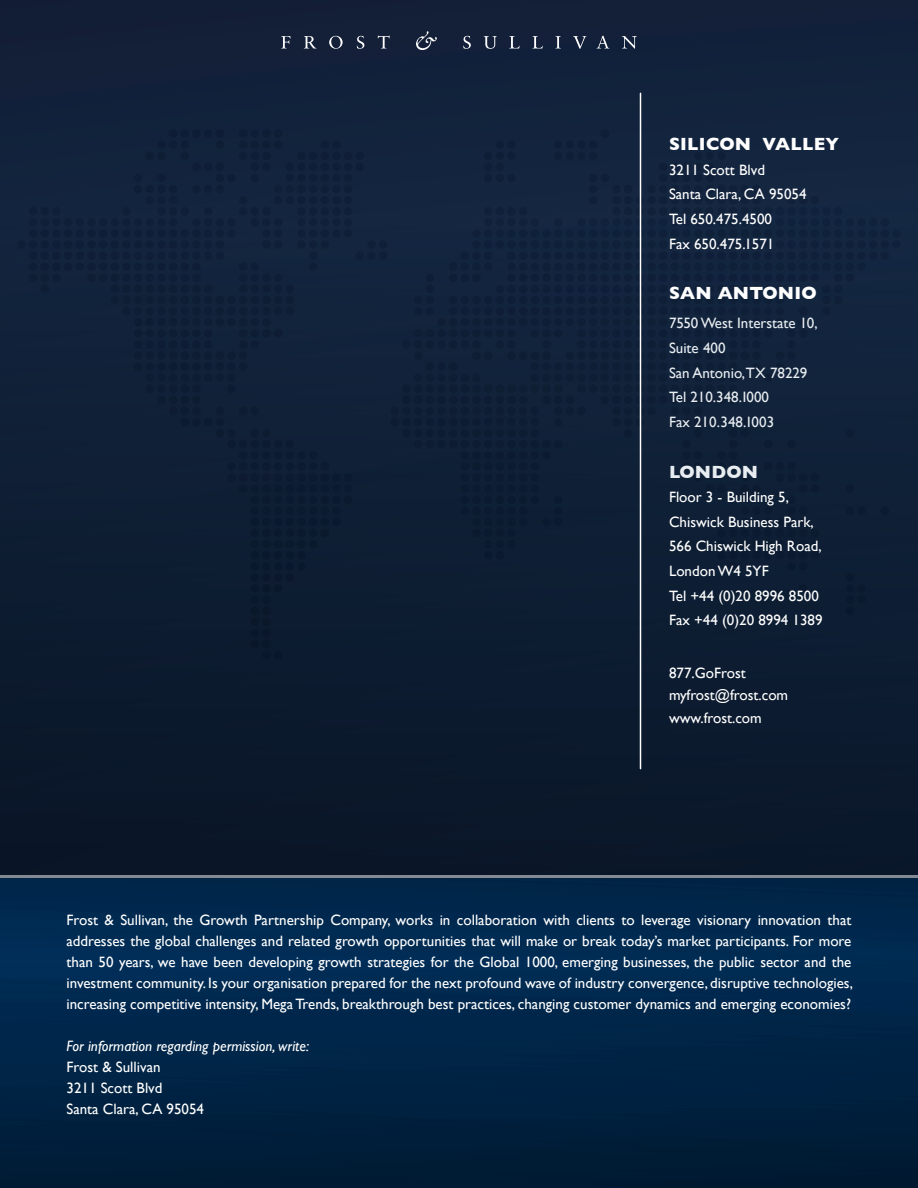
<style>
.page{position:relative;width:918px;height:1188px;background:#fff}
.page>*{position:absolute;margin:0;border:0;box-sizing:border-box;transform-origin:0 0}
.t1{font:700 18px "Gill Sans";letter-spacing:.015em;color:#fff}
.t2{font:700 18px "Gill Sans";color:#e8edf1}
.t3{font:15px/21px "Gill Sans";color:#fff;text-align:justify}
.t4{font:15px/24.6px "Gill Sans";color:#fff}
.t5{font:15px/24.6px "Gill Sans";color:#e8edf1}
.t6{font:italic 15px "Gill Sans";color:#fff}
</style>
<div class="page">
<div style="left:0;top:877px;width:918px;height:311px;background:linear-gradient(to bottom,#002c55,#001d38)"></div>
<div style="left:0;top:0;width:918px;height:877px;background:#0d1d32"></div>
<hr style="left:0;top:875px;width:918px;height:2px;background:#fff">
<div style="left:364px;top:140px;width:167px;height:228px;background:#13243e"></div>
<div style="left:531px;top:129px;width:370px;height:308px;background:#12243d"></div>
<div style="left:17px;top:129px;width:347px;height:218px;background:#12233c"></div>
<svg style="left:281px;top:36px;width:9px;height:13px"></svg>
<svg style="left:304px;top:36px;width:12px;height:13px"></svg>
<svg style="left:329px;top:36px;width:14px;height:13px"></svg>
<svg style="left:357px;top:36px;width:7px;height:13px"></svg>
<svg style="left:378px;top:36px;width:12px;height:13px"></svg>
<svg style="left:463px;top:36px;width:8px;height:13px"></svg>
<svg style="left:484px;top:36px;width:13px;height:13px"></svg>
<svg style="left:509px;top:36px;width:11px;height:13px"></svg>
<svg style="left:533px;top:36px;width:10px;height:13px"></svg>
<svg style="left:555px;top:36px;width:6px;height:13px"></svg>
<svg style="left:573px;top:36px;width:13px;height:13px"></svg>
<svg style="left:597px;top:36px;width:12px;height:13px"></svg>
<svg style="left:622px;top:36px;width:15px;height:13px"></svg>
<svg style="left:416px;top:31px;width:21px;height:19px"></svg>
<hr style="left:640px;top:93px;width:1px;height:676px;background:#fff">
<p class="t1" style="left:669px;top:130px;width:172px">SILICON VALLEY</p>
<p class="t4" style="left:669px;top:158px;width:139px">3211 Scott Blvd<br>Santa Clara, CA 95054<br>Tel 650.475.4500<br>Fax 650.475.1571</p>
<p class="t1" style="left:669px;top:279px;width:149px">SAN ANTONIO</p>
<p class="t5" style="left:669px;top:311px;width:150px">7550 West Interstate 10,<br>Suite 400<br>San Antonio,TX 78229<br>Tel 210.348.1000<br>Fax 210.348.1003</p>
<p class="t2" style="left:669px;top:457px;width:91px">LONDON</p>
<p class="t4" style="left:669px;top:485px;width:155px">Floor 3 - Building 5,<br>Chiswick Business Park,<br>566 Chiswick High Road,<br>London W4 5YF<br>Tel +44 (0)20 8996 8500<br>Fax +44 (0)20 8994 1389</p>
<p class="t4" style="left:669px;top:662px;width:121px;line-height:22.5px">877.GoFrost myfrost@frost.com www.frost.com</p>
<p class="t3" style="left:67px;top:909px;width:788px">Frost &amp; Sullivan, the Growth Partnership Company, works in collaboration with clients to leverage visionary innovation that addresses the global challenges and related growth opportunities that will make or break today’s market participants. For more than 50 years, we have been developing growth strategies for the Global 1000, emerging businesses, the public sector and the investment community. Is your organisation prepared for the next profound wave of industry convergence, disruptive technologies, increasing competitive intensity, Mega Trends, breakthrough best practices, changing customer dynamics and emerging economies?</p>
<p class="t6" style="left:67px;top:1037px;width:244px">For information regarding permission, write:</p>
<p class="t3" style="left:67px;top:1056px;width:139px;text-align:left">Frost &amp; Sullivan<br>3211 Scott Blvd<br>Santa Clara, CA 95054</p>
</div>
